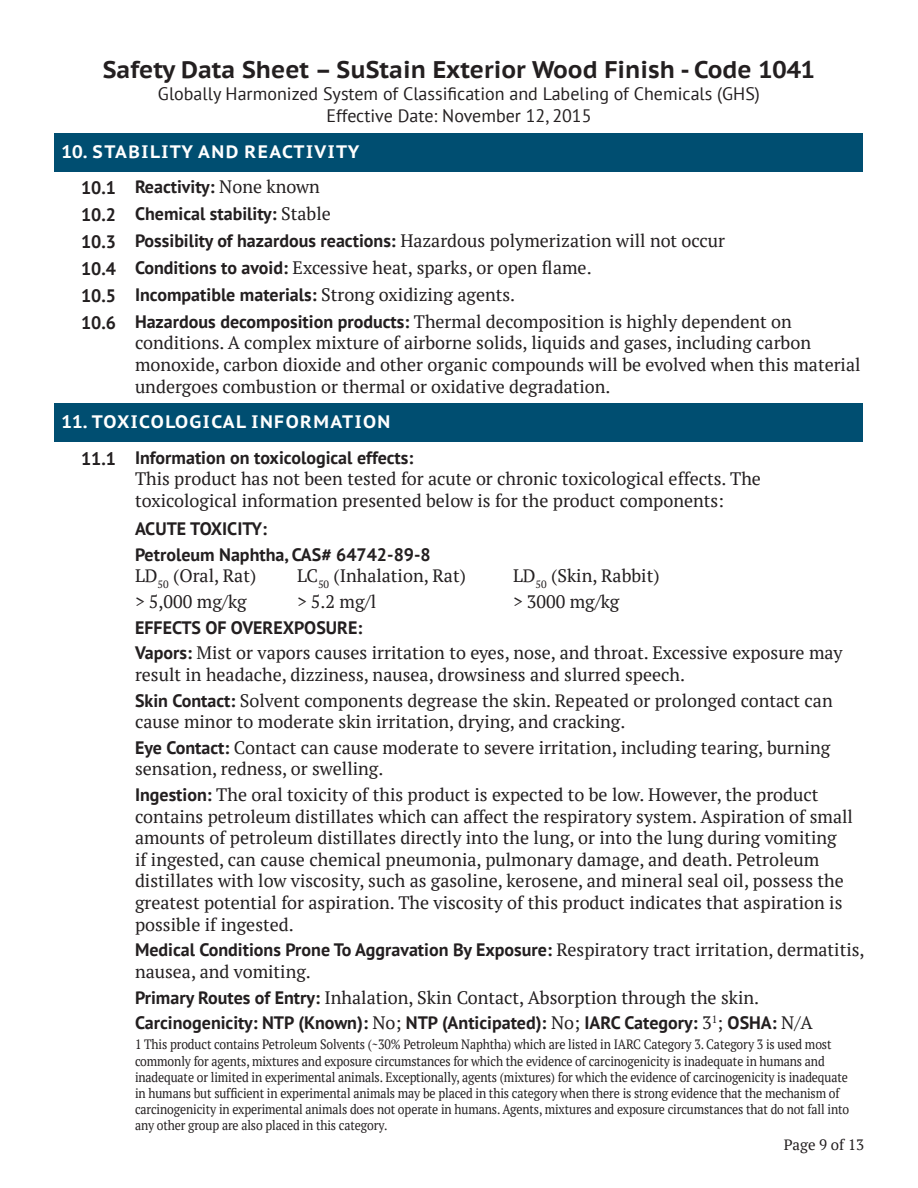
<style>
.page{position:relative;width:918px;height:1188px;background:#fff}
.page>*{position:absolute;margin:0;border:0;box-sizing:border-box;transform-origin:0 0}
.t1{font:700 24px "PT Sans Caption";color:#231f20}
.t2{font:18px/21.6px "PT Serif";color:#231f20}
.t3{font:700 18px "PT Sans";color:#231f20}
.t4{font:18px/21.6px "PT Sans";color:#231f20;text-align:center}
.t5{font:700 18px "PT Sans Caption";letter-spacing:.08em;color:#fff}
.t6{font:15px "PT Serif";color:#231f20}
.t7{font:13.5px/16.2px "PT Serif";letter-spacing:-.01em;color:#231f20;scale:.9 1}
.s1{font-family:"PT Serif";font-weight:400}
.s2{font-family:"PT Sans";font-weight:700}
</style>
<div class="page">
<div style="left:55px;top:133px;width:808px;height:39px;background:#004e71"></div>
<div style="left:55px;top:403px;width:808px;height:39px;background:#004e71"></div>
<h1 class="t1" style="left:103px;top:54px;width:714px">Safety Data Sheet – SuStain Exterior Wood Finish - Code 1041</h1>
<p class="t4" style="left:158px;top:82px;width:604px">Globally Harmonized System of Classification and Labeling of Chemicals (GHS)<br>Effective Date: November 12, 2015</p>
<p class="t5" style="left:62px;top:139px;width:300px">10. STABILITY AND REACTIVITY</p>
<p class="t3" style="left:81px;top:175px;width:37px">10.1</p>
<p class="t3" style="left:81px;top:202px;width:37px">10.2</p>
<p class="t3" style="left:81px;top:229px;width:37px">10.3</p>
<p class="t3" style="left:81px;top:256px;width:37px">10.4</p>
<p class="t3" style="left:81px;top:283px;width:37px">10.5</p>
<p class="t3" style="left:81px;top:310px;width:37px">10.6</p>
<p class="t3" style="left:135px;top:174px;width:187px">Reactivity: <span class="s1">None known</span></p>
<p class="t3" style="left:135px;top:201px;width:197px">Chemical stability: <span class="s1">Stable</span></p>
<p class="t2" style="left:135px;top:229px;width:592px"><span class="s2">Possibility of hazardous reactions:</span> Hazardous polymerization will not occur</p>
<p class="t2" style="left:135px;top:256px;width:458px"><span class="s2">Conditions to avoid:</span> Excessive heat, sparks, or open flame.</p>
<p class="t3" style="left:135px;top:282px;width:382px">Incompatible materials: <span class="s1">Strong oxidizing agents.</span></p>
<p class="t2" style="left:135px;top:310px;width:727px"><span class="s2">Hazardous decomposition products:</span> Thermal decomposition is highly dependent on conditions. A complex mixture of airborne solids, liquids and gases, including carbon monoxide, carbon dioxide and other organic compounds will be evolved when this material undergoes combustion or thermal or oxidative degradation.</p>
<p class="t5" style="left:62px;top:409px;width:330px">11. TOXICOLOGICAL INFORMATION</p>
<p class="t3" style="left:81px;top:447px;width:37px">11.1</p>
<p class="t3" style="left:135px;top:445px;width:280px">Information on toxicological effects:</p>
<p class="t2" style="left:135px;top:468px;width:628px">This product has not been tested for acute or chronic toxicological effects. The toxicological information presented below is for the product components:</p>
<p class="t3" style="left:135px;top:517px;width:133px">ACUTE TOXICITY:</p>
<p class="t3" style="left:135px;top:542px;width:297px">Petroleum Naphtha, CAS# 64742-89-8</p>
<p class="t2" style="left:135px;top:565px;width:123px">LD<sub>50</sub> (Oral, Rat)</p>
<p class="t2" style="left:297px;top:565px;width:170px">LC<sub>50</sub> (Inhalation, Rat)</p>
<p class="t2" style="left:513px;top:565px;width:148px">LD<sub>50</sub> (Skin, Rabbit)</p>
<p class="t2" style="left:135px;top:591px;width:113px">&gt; 5,000 mg/kg</p>
<p class="t2" style="left:297px;top:591px;width:81px">&gt; 5.2 mg/l</p>
<p class="t2" style="left:513px;top:591px;width:108px">&gt; 3000 mg/kg</p>
<p class="t3" style="left:135px;top:615px;width:229px">EFFECTS OF OVEREXPOSURE:</p>
<p class="t2" style="left:135px;top:642px;width:709px"><span class="s2">Vapors:</span> Mist or vapors causes irritation to eyes, nose, and throat. Excessive exposure may result in headache, dizziness, nausea, drowsiness and slurred speech.</p>
<p class="t2" style="left:135px;top:689px;width:699px"><span class="s2">Skin Contact:</span> Solvent components degrease the skin. Repeated or prolonged contact can cause minor to moderate skin irritation, drying, and cracking.</p>
<p class="t2" style="left:135px;top:736px;width:697px"><span class="s2">Eye Contact:</span> Contact can cause moderate to severe irritation, including tearing, burning sensation, redness, or swelling.</p>
<p class="t2" style="left:135px;top:784px;width:720px"><span class="s2">Ingestion:</span> The oral toxicity of this product is expected to be low. However, the product contains petroleum distillates which can affect the respiratory system. Aspiration of small amounts of petroleum distillates directly into the lung, or into the lung during vomiting<br>if ingested, can cause chemical pneumonia, pulmonary damage, and death. Petroleum distillates with low viscosity, such as gasoline, kerosene, and mineral seal oil, possess the greatest potential for aspiration. The viscosity of this product indicates that aspiration is possible if ingested.</p>
<p class="t2" style="left:135px;top:939px;width:731px"><span class="s2">Medical Conditions Prone To Aggravation By Exposure:</span> Respiratory tract irritation, dermatitis, nausea, and vomiting.</p>
<p class="t2" style="left:135px;top:986px;width:626px"><span class="s2">Primary Routes of Entry:</span> Inhalation, Skin Contact, Absorption through the skin.</p>
<p class="t3" style="left:135px;top:1011px;width:679px">Carcinogenicity: NTP (Known): <span class="s1">No;</span> NTP (Anticipated): <span class="s1">No;</span> IARC Category: <span class="s1">3</span><sup>1</sup><span class="s1">;</span> OSHA: <span class="s1">N/A</span></p>
<p class="t7" style="left:135px;top:1036px;width:795px">1 This product contains Petroleum Solvents (~30% Petroleum Naphtha) which are listed in IARC Category 3. Category 3 is used most commonly for agents, mixtures and exposure circumstances for which the evidence of carcinogenicity is inadequate in humans and inadequate or limited in experimental animals. Exceptionally, agents (mixtures) for which the evidence of carcinogenicity is inadequate in humans but sufficient in experimental animals may be placed in this category when there is strong evidence that the mechanism of carcinogenicity in experimental animals does not operate in humans. Agents, mixtures and exposure circumstances that do not fall into any other group are also placed in this category.</p>
<p class="t6" style="left:784px;top:1135px;width:82px">Page 9 of 13</p>
</div>
